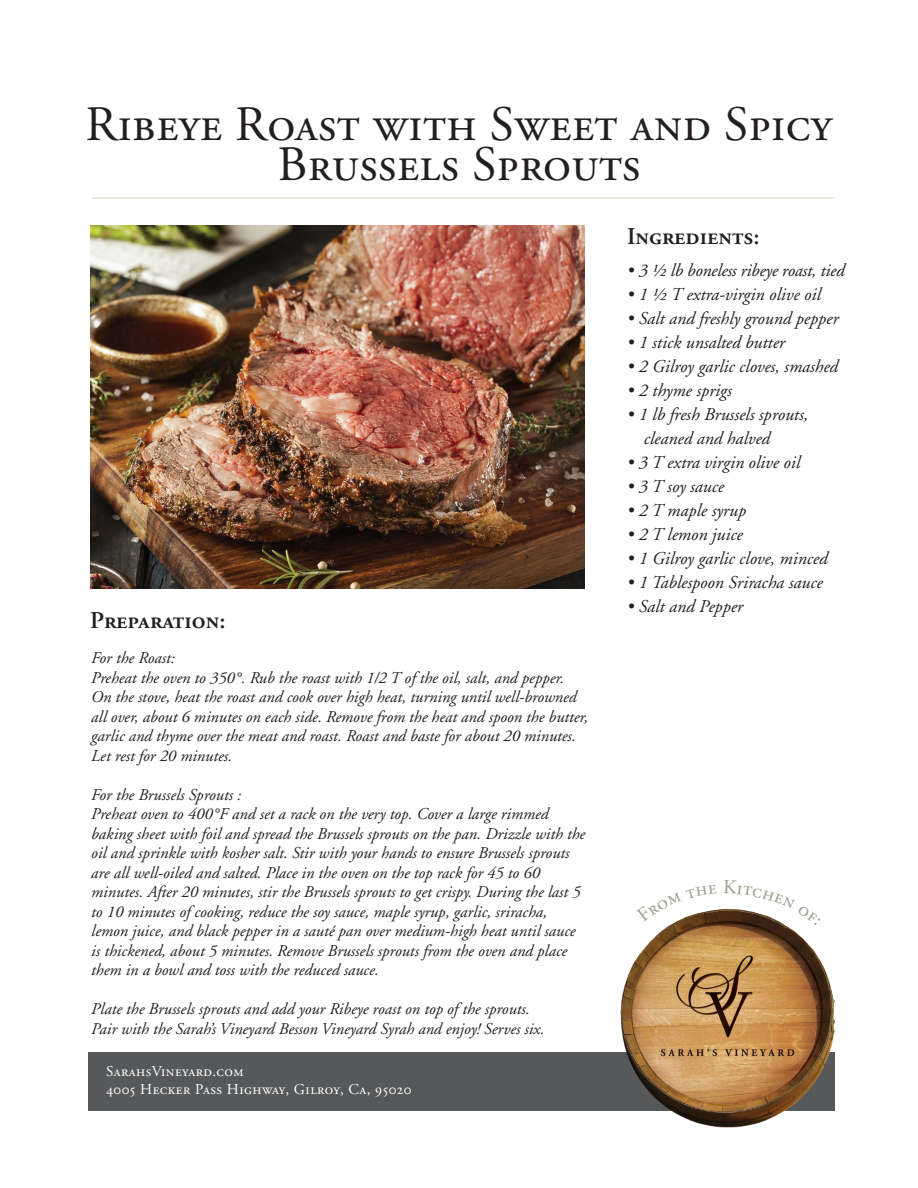
<style>
.page{position:relative;width:918px;height:1188px;background:#fff}
.page>*{position:absolute;margin:0;border:0;box-sizing:border-box;transform-origin:0 0}
.t1{font:49.5px/40.5px "Adobe Garamond Regular SC";letter-spacing:.005em;color:#231f20;text-align:center}
.t2{font:24px "Adobe Garamond Semibold SC";color:#231f20}
.t3{font:italic 18px/24px "Adobe Garamond";color:#231f20}
.t4{font:italic 16.5px/19.5px "Adobe Garamond";color:#231f20}
.t5{font:15px/18px "Adobe Garamond Regular SC";letter-spacing:.03em;color:#fff}
</style>
<div class="page">
<div style="left:88px;top:1052px;width:747px;height:59px;background:#57585a"></div>
<img style="left:620px;top:909px;width:215px;height:219px">
<hr style="left:92px;top:198px;width:742px;height:1px;background:#d2d1bd">
<img style="left:90px;top:225px;width:495px;height:363px">
<svg style="left:636px;top:909px;width:81px;height:13px"></svg>
<svg style="left:724px;top:909px;width:97px;height:16px"></svg>
<h1 class="t1" style="left:85px;top:105px;width:749px">Ribeye Roast with Sweet and Spicy<br>Brussels Sprouts</h1>
<h2 class="t2" style="left:90px;top:608px;width:137px">Preparation:</h2>
<p class="t4" style="left:91px;top:649px;width:499px">For the Roast:<br>Preheat the oven to 350°. Rub the roast with 1/2 T of the oil, salt, and pepper.<br>On the stove, heat the roast and cook over high heat, turning until well-browned all over, about 6 minutes on each side. Remove from the heat and spoon the butter, garlic and thyme over the meat and roast. Roast and baste for about 20 minutes.<br>Let rest for 20 minutes.</p>
<p class="t4" style="left:91px;top:785px;width:496px">For the Brussels Sprouts :<br>Preheat oven to 400°F and set a rack on the very top. Cover a large rimmed baking sheet with foil and spread the Brussels sprouts on the pan. Drizzle with the oil and sprinkle with kosher salt. Stir with your hands to ensure Brussels sprouts are all well-oiled and salted. Place in the oven on the top rack for 45 to 60 minutes. After 20 minutes, stir the Brussels sprouts to get crispy. During the last 5 to 10 minutes of cooking, reduce the soy sauce, maple syrup, garlic, sriracha, lemon juice, and black pepper in a sauté pan over medium-high heat until sauce is thickened, about 5 minutes. Remove Brussels sprouts from the oven and place them in a bowl and toss with the reduced sauce.</p>
<p class="t4" style="left:91px;top:1000px;width:455px">Plate the Brussels sprouts and add your Ribeye roast on top of the sprouts.<br>Pair with the Sarah’s Vineyard Besson Vineyard Syrah and enjoy! Serves six.</p>
<p class="t5" style="left:106px;top:1062px;width:307px">SarahsVineyard.com<br>4005 Hecker Pass Highway, Gilroy, Ca, 95020</p>
<h2 class="t2" style="left:627px;top:224px;width:134px">Ingredients:</h2>
<p class="t3" style="left:627px;top:259px;width:219px">• 3 ½ lb boneless ribeye roast, tied</p>
<p class="t3" style="left:627px;top:283px;width:195px">• 1 ½ T extra-virgin olive oil</p>
<p class="t3" style="left:627px;top:307px;width:213px">• Salt and freshly ground pepper</p>
<p class="t3" style="left:627px;top:331px;width:159px">• 1 stick unsalted butter</p>
<p class="t3" style="left:627px;top:355px;width:212px">• 2 Gilroy garlic cloves, smashed</p>
<p class="t3" style="left:627px;top:379px;width:106px">• 2 thyme sprigs</p>
<p class="t3" style="left:643px;top:403px;width:166px;text-indent:-17px">• 1 lb fresh Brussels sprouts, cleaned and halved</p>
<p class="t3" style="left:627px;top:451px;width:175px">• 3 T extra virgin olive oil</p>
<p class="t3" style="left:627px;top:475px;width:98px">• 3 T soy sauce</p>
<p class="t3" style="left:627px;top:499px;width:120px">• 2 T maple syrup</p>
<p class="t3" style="left:627px;top:523px;width:117px">• 2 T lemon juice</p>
<p class="t3" style="left:627px;top:547px;width:202px">• 1 Gilroy garlic clove, minced</p>
<p class="t3" style="left:627px;top:571px;width:197px">• 1 Tablespoon Sriracha sauce</p>
<p class="t3" style="left:627px;top:595px;width:117px">• Salt and Pepper</p>
</div>
